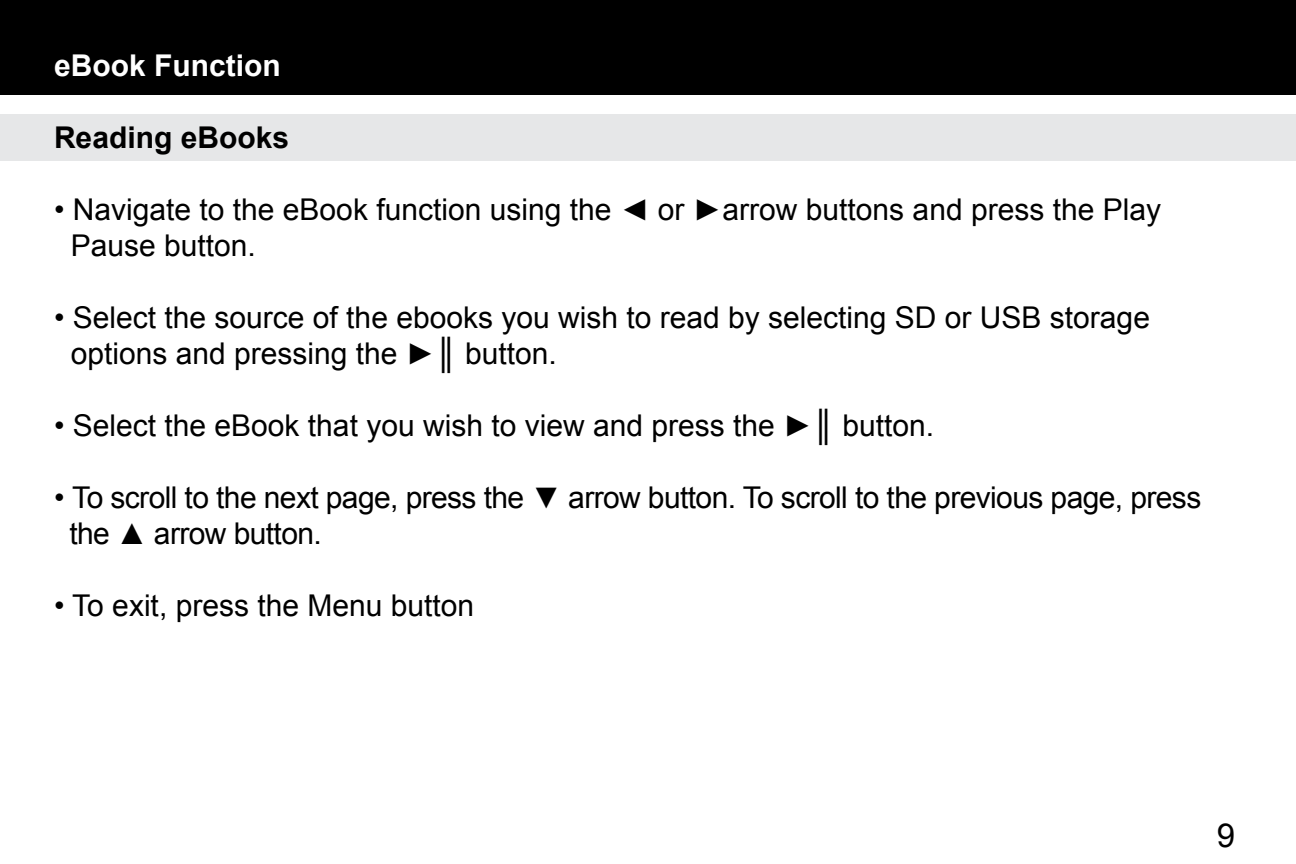
<style>
.page{position:relative;width:1296px;height:864px;background:#fff}
.page>*{position:absolute;margin:0;border:0;box-sizing:border-box;transform-origin:0 0}
.t1{font:33px "Arial";color:#000}
.t2{font:30px/36px "Arial";color:#000}
.t3{font:30px/36px "Arial";letter-spacing:-.02em;color:#000}
.t4{font:700 30px "Arial";color:#fff}
.t5{font:700 30px "Arial";color:#000}
</style>
<div class="page">
<div style="left:0;top:0;width:1296px;height:94px;background:#000"></div>
<div style="left:0;top:114px;width:1296px;height:46px;background:#e6e7e8"></div>
<p class="t4" style="left:54px;top:46px;width:228px">eBook Function</p>
<p class="t5" style="left:54px;top:118px;width:237px">Reading eBooks</p>
<p class="t2" style="left:71px;top:192px;width:1092px;text-indent:-17px">• Navigate to the eBook function using the ◄ or ►arrow buttons and press the Play<br>Pause button.</p>
<p class="t2" style="left:71px;top:300px;width:1081px;text-indent:-17px">• Select the source of the ebooks you wish to read by selecting SD or USB storage options and pressing the ►║ button.</p>
<p class="t2" style="left:54px;top:408px;width:882px">• Select the eBook that you wish to view and press the ►║ button.</p>
<p class="t3" style="left:69px;top:480px;width:1133px;text-indent:-15px">• To scroll to the next page, press the ▼ arrow button. To scroll to the previous page, press the ▲ arrow button.</p>
<p class="t2" style="left:54px;top:588px;width:422px">• To exit, press the Menu button</p>
<p class="t1" style="left:1217px;top:813px;width:20px">9</p>
</div>
